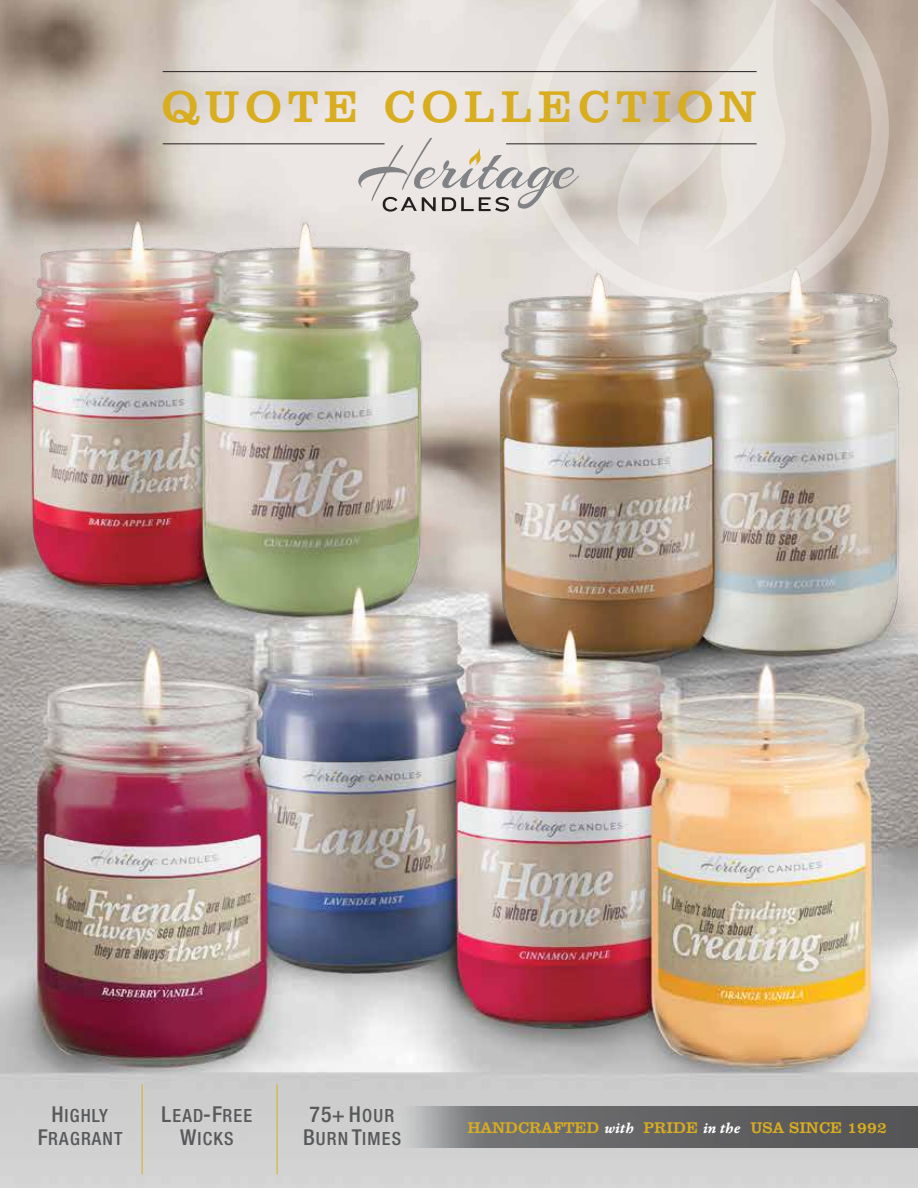
<style>
.page{position:relative;width:918px;height:1188px;background:#fff}
.page>*{position:absolute;margin:0;border:0;box-sizing:border-box;transform-origin:0 0}
.t1{font:45.6px "Clarendon BT";letter-spacing:.12em;color:#d9ad20}
.t2{font:500 condensed 21.9px "Helvetica Neue LT Std";color:#58595b}
.t3{font:500 condensed 18.15px/23.2px "Helvetica Neue LT Std";letter-spacing:.07em;color:#58595b;text-align:center}
.t4{font:15.9px "Clarendon BT";color:#d9ad20}
.s1{font-size:21.9px}
.s2{font-size:18.15px}
.s3{font-family:"Garamond Premr Pro Bd It Capt";color:#fff}
</style>
<div class="page">
<img style="left:0;top:0;width:918px;height:1188px">
<svg style="left:526px;top:0;width:363px;height:310px;background:#d8d0c9"></svg>
<svg style="left:384px;top:1106px;width:534px;height:41px;background:#6e6f70"></svg>
<hr style="left:506px;top:143px;width:251px;height:1px;background:#231f20">
<hr style="left:163px;top:143px;width:222px;height:1px;background:#231f20">
<hr style="left:163px;top:71px;width:594px;height:1px;background:#231f20">
<hr style="left:142px;top:1084px;width:1px;height:90px;background:#d9ad20">
<hr style="left:277px;top:1084px;width:1px;height:90px;background:#d9ad20">
<svg style="left:358px;top:138px;width:221px;height:74px;background:#d2ceca"></svg>
<h1 class="t1" style="left:161px;top:78px;width:597px">QUOTE COLLECTION</h1>
<p class="t3" style="left:38px;top:1103px;width:86px"><span class="s1">H</span>IGHLY<br><span class="s1">F</span>RAGRANT</p>
<p class="t3" style="left:161px;top:1103px;width:92px"><span class="s1">L</span>EAD<span class="s1">-F</span>REE<br><span class="s1">W</span>ICKS</p>
<p class="t2" style="left:309px;top:1101px;width:86px">75+ H<span class="s2">OUR</span></p>
<p class="t3" style="left:303px;top:1126px;width:100px"><span class="s1">B</span>URN <span class="s1">T</span>IMES</p>
<p class="t4" style="left:467px;top:1118px;width:421px">HANDCRAFTED <span class="s3">with</span> PRIDE <span class="s3">in the</span> USA SINCE 1992</p>
</div>
